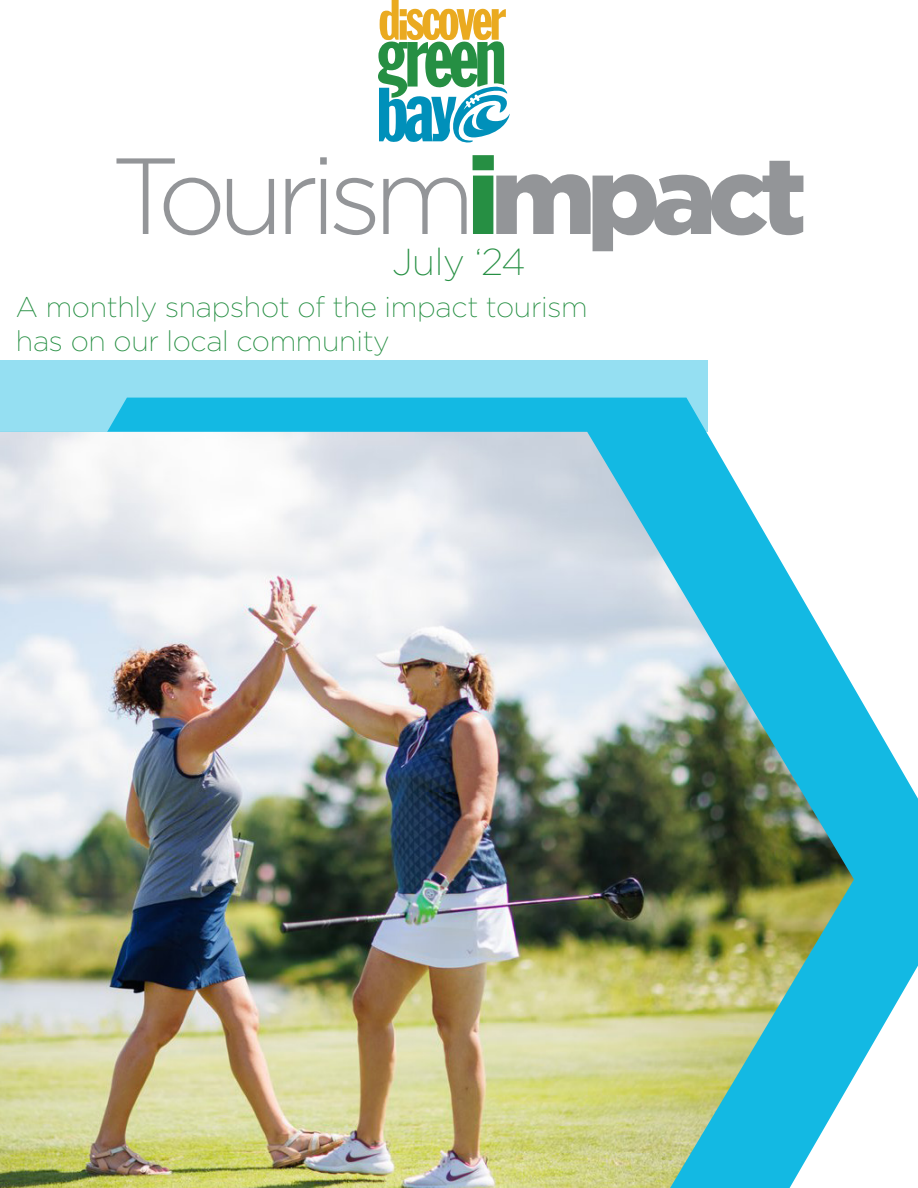
<style>
.page{position:relative;width:918px;height:1188px;background:#fff}
.page>*{position:absolute;margin:0;border:0;box-sizing:border-box;transform-origin:0 0}
.t1{font:300 108px "Gotham";letter-spacing:-.08em;color:#939598}
.t2{font:200 37.5px "Gotham";letter-spacing:-.01em;color:#268f43}
.t3{font:200 28.5px/34.2px "Gotham";letter-spacing:-.01em;color:#268f43}
.s1{font-weight:900;color:#268f43}
.s2{font-weight:900}
</style>
<div class="page">
<svg style="left:854px;top:688px;width:64px;height:389px;fill:#13b9e3"></svg>
<img style="left:0;top:432px;width:854px;height:756px">
<svg style="left:0;top:360px;width:708px;height:72px;background:#62d0ec"></svg>
<svg style="left:378px;top:0;width:132px;height:143px"></svg>
<p class="t1" style="left:111px;top:128px;width:697px">Tourism<span class="s1">i</span><span class="s2">mpact</span></p>
<p class="t2" style="left:392px;top:238px;width:135px">July ‘24</p>
<p class="t3" style="left:16px;top:288px;width:573px">A monthly snapshot of the impact tourism has on our local community</p>
</div>
